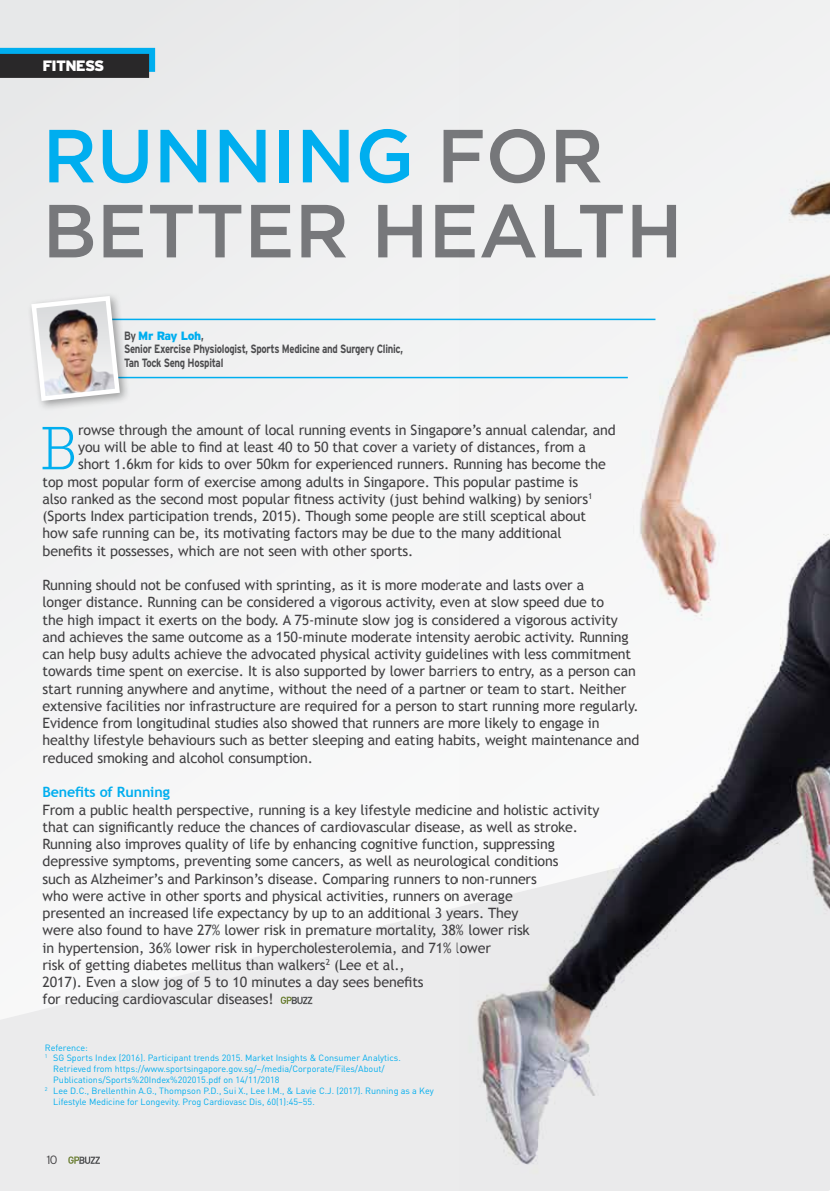
<style>
.page{position:relative;width:830px;height:1191px;background:#fff}
.page>*{position:absolute;margin:0;border:0;box-sizing:border-box;transform-origin:0 0}
.t1{font:500 75px/75px "Gotham";color:#77787b}
.t2{font:300 59.1px "Glypha";color:#00aeef}
.t3{font:900 15px "Interstate";letter-spacing:-.05em;color:#fff}
.t4{font:14.25px/17.2px "Trebuchet MS";letter-spacing:-.01em;color:#414042}
.t5{font:700 14.25px "Trebuchet MS";letter-spacing:-.01em;color:#00aeef}
.t6{font:700 12px/13.5px "Interstate";letter-spacing:-.03em;color:#4d4d4f;scale:.8 1}
.t7{font:300 12px "Interstate";color:#414042}
.t8{font:9px "DIN";color:#00aeef}
.s1{color:#00aeef}
.s2{font-weight:900;color:#00aeef}
</style>
<div class="page">
<div style="left:0;top:0;width:829px;height:1191px;background:#f0f1f1"></div>
<div style="left:0;top:48px;width:155px;height:24px;background:linear-gradient(to right,#00aeef,#00aeef)"></div>
<div style="left:0;top:54px;width:149px;height:24px;background:#292829"></div>
<svg style="left:68px;top:1156px;width:32px;height:8px"></svg>
<hr style="left:107px;top:319px;width:548px;height:1px;background:#00aeef">
<hr style="left:107px;top:377px;width:520px;height:1px;background:#00aeef">
<div style="left:27px;top:292px;width:104px;height:120px;background:#000;opacity:.35"></div>
<img style="left:29px;top:293px;width:93px;height:110px">
<img style="left:459px;top:181px;width:370px;height:993px">
<svg style="left:280px;top:996px;width:32px;height:8px"></svg>
<p class="t3" style="left:42px;top:57px;width:63px">FITNESS</p>
<h1 class="t1" style="left:43px;top:116px;width:641px"><span class="s1">RUNNING</span> FOR<br>BETTER HEALTH</h1>
<p class="t6" style="left:124px;top:329px;width:350px">By <span class="s2">Mr Ray Loh</span>,<br>Senior Exercise Physiologist, Sports Medicine and Surgery Clinic,<br>Tan Tock Seng Hospital</p>
<h2 class="t2" style="left:41px;top:415px;width:38px">B</h2>
<p class="t4" style="left:78px;top:421px;width:539px">rowse through the amount of local running events in Singapore’s annual calendar, and</p>
<p class="t4" style="left:78px;top:438px;width:509px">you will be able to find at least 40 to 50 that cover a variety of distances, from a</p>
<p class="t4" style="left:78px;top:456px;width:529px">short 1.6km for kids to over 50km for experienced runners. Running has become the</p>
<p class="t4" style="left:43px;top:473px;width:537px">top most popular form of exercise among adults in Singapore. This popular pastime is</p>
<p class="t4" style="left:43px;top:490px;width:551px">also ranked as the second most popular fitness activity (just behind walking) by seniors<sup>1</sup></p>
<p class="t4" style="left:43px;top:507px;width:545px">(Sports Index participation trends, 2015). Though some people are still sceptical about</p>
<p class="t4" style="left:43px;top:525px;width:520px">how safe running can be, its motivating factors may be due to the many additional</p>
<p class="t4" style="left:43px;top:542px;width:372px">benefits it possesses, which are not seen with other sports.</p>
<p class="t4" style="left:43px;top:576px;width:598px">Running should not be confused with sprinting, as it is more moderate and lasts over a<br>longer distance. Running can be considered a vigorous activity, even at slow speed due to<br>the high impact it exerts on the body. A 75-minute slow jog is considered a vigorous activity and achieves the same outcome as a 150-minute moderate intensity aerobic activity. Running can help busy adults achieve the advocated physical activity guidelines with less commitment towards time spent on exercise. It is also supported by lower barriers to entry, as a person can start running anywhere and anytime, without the need of a partner or team to start. Neither extensive facilities nor infrastructure are required for a person to start running more regularly.<br>Evidence from longitudinal studies also showed that runners are more likely to engage in healthy lifestyle behaviours such as better sleeping and eating habits, weight maintenance and reduced smoking and alcohol consumption.</p>
<p class="t5" style="left:43px;top:783px;width:129px">Benefits of Running</p>
<p class="t4" style="left:43px;top:801px;width:558px">From a public health perspective, running is a key lifestyle medicine and holistic activity that can significantly reduce the chances of cardiovascular disease, as well as stroke.<br>Running also improves quality of life by enhancing cognitive function, suppressing depressive symptoms, preventing some cancers, as well as neurological conditions<br>such as Alzheimer’s and Parkinson’s disease. Comparing runners to non-runners<br>who were active in other sports and physical activities, runners on average<br>presented an increased life expectancy by up to an additional 3 years. They<br>were also found to have 27% lower risk in premature mortality, 38% lower risk<br>in hypertension, 36% lower risk in hypercholesterolemia, and 71% lower<br>risk of getting diabetes mellitus than walkers<sup>2</sup> (Lee et al.,<br>2017). Even a slow jog of 5 to 10 minutes a day sees benefits<br>for reducing cardiovascular diseases!</p>
<p class="t8" style="left:45px;top:1041px;width:45px">Reference:</p>
<p class="t8" style="left:45px;top:1052px;width:357px"><sup>1</sup> SG Sports Index (2016). Participant trends 2015. Market Insights &amp; Consumer Analytics.</p>
<p class="t8" style="left:53px;top:1063px;width:332px">Retrieved from https://www.sportsingapore.gov.sg/~/media/Corporate/Files/About/</p>
<p class="t8" style="left:53px;top:1074px;width:227px">Publications/Sports%20Index%202015.pdf on 14/11/2018</p>
<p class="t8" style="left:45px;top:1084px;width:390px"><sup>2</sup> Lee D.C., Brellenthin A.G., Thompson P.D., Sui X., Lee I.M., &amp; Lavie C.J. (2017). Running as a Key</p>
<p class="t8" style="left:53px;top:1095px;width:263px">Lifestyle Medicine for Longevity. Prog Cardiovasc Dis, 60(1):45–55.</p>
<p class="t7" style="left:47px;top:1153px;width:12px">10</p>
</div>
